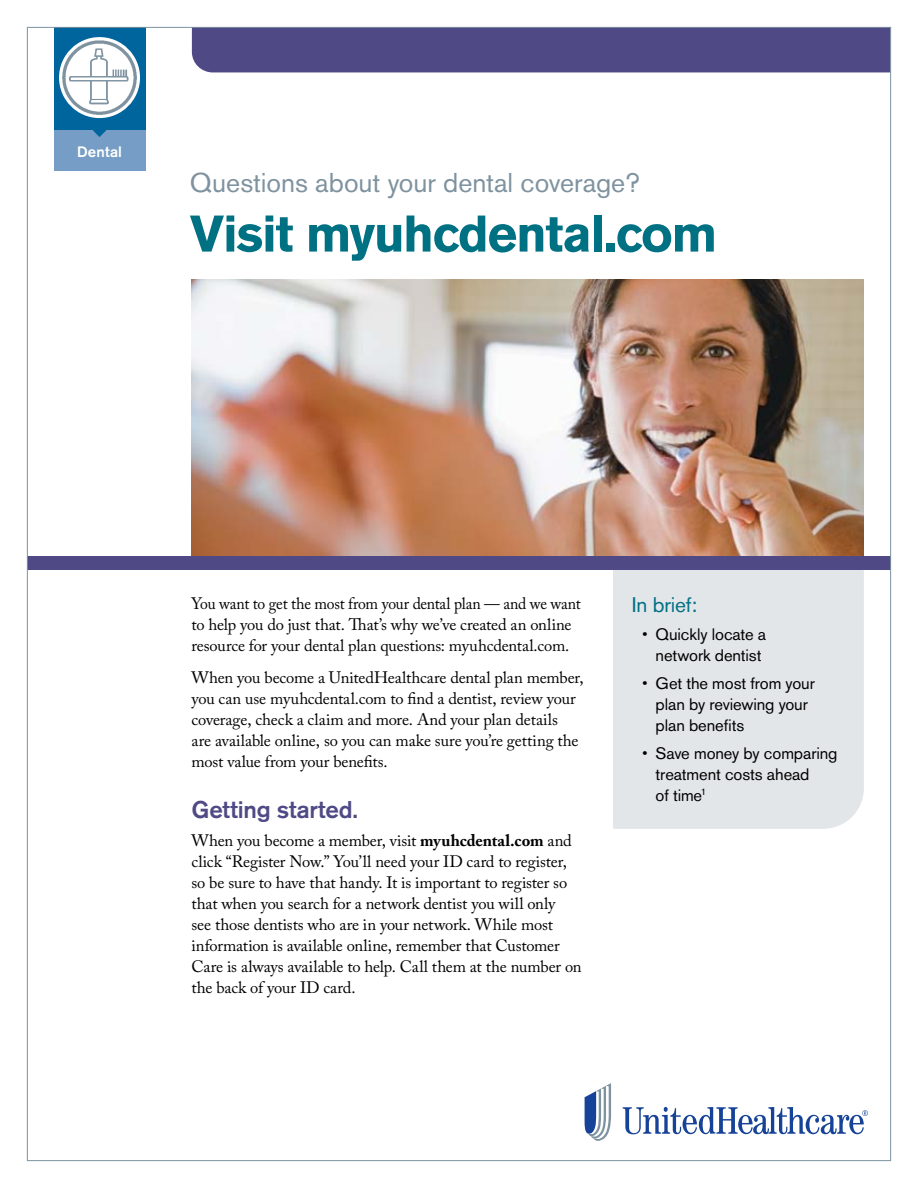
<style>
.page{position:relative;width:918px;height:1188px;background:#fff}
.page>*{position:absolute;margin:0;border:0;box-sizing:border-box;transform-origin:0 0}
.t1{font:700 51px "Akzidenz Grotesk BE";letter-spacing:-.025em;color:#007083}
.t2{font:27px "Akzidenz Grotesk BE";letter-spacing:-.005em;color:#7e929f}
.t3{font:500 24px "Akzidenz Grotesk BE";letter-spacing:-.005em;color:#4f4a85}
.t4{font:21px "Akzidenz Grotesk BE";letter-spacing:-.01em;color:#007083}
.t5{font:16.5px/21px "Adobe Caslon Pro";letter-spacing:-.01em;color:#000}
.t6{font:16.5px/21px "Adobe Caslon Pro";letter-spacing:-.01em;color:#000;scale:.95 1}
.t7{font:16.5px/21px "Akzidenz Grotesk BE";letter-spacing:-.005em;color:#000}
.t8{font:500 15px "Akzidenz Grotesk BE";letter-spacing:.01em;color:#fff}
.s1{font-weight:700}
.s2{font-family:"Adobe Caslon Pro"}
</style>
<div class="page">
<div style="left:613px;top:570px;width:251px;height:259px;background:#e3e6e9"></div>
<img style="left:191px;top:280px;width:673px;height:276px">
<div style="left:192px;top:29px;width:697px;height:43px;background:#4f4a85"></div>
<div style="left:54px;top:27px;width:91px;height:109px;background:#00649d"></div>
<div style="left:54px;top:130px;width:91px;height:41px;background:#759dc5"></div>
<div style="left:59px;top:37px;width:81px;height:81px;background:#fff;border-radius:50%"></div>
<svg style="left:93px;top:130px;width:13px;height:7px"></svg>
<svg style="left:623px;top:1107px;width:245px;height:27px"></svg>
<svg style="left:585px;top:1083px;width:26px;height:58px"></svg>
<div style="left:27px;top:556px;width:864px;height:14px;background:#4f4a85"></div>
<img style="left:62px;top:40px;width:75px;height:75px">
<p class="t8" style="left:77px;top:142px;width:46px">Dental</p>
<h2 class="t2" style="left:190px;top:166px;width:451px">Questions about your dental coverage?</h2>
<h1 class="t1" style="left:190px;top:204px;width:529px">Visit myuhcdental.com</h1>
<p class="t6" style="left:191px;top:593px;width:411px">You want to get the most from your dental plan — and we want to help you do just that. That’s why we’ve created an online resource for your dental plan questions: myuhcdental.com.</p>
<p class="t5" style="left:191px;top:667px;width:394px">When you become a UnitedHealthcare dental plan member, you can use myuhcdental.com to find a dentist, review your coverage, check a claim and more. And your plan details<br>are available online, so you can make sure you’re getting the most value from your benefits.</p>
<h3 class="t3" style="left:191px;top:795px;width:168px">Getting started.</h3>
<p class="t5" style="left:191px;top:830px;width:392px">When you become a member, visit <span class="s1">myuhcdental.com</span> and click “Register Now.” You’ll need your ID card to register, so be sure to have that handy. It is important to register so that when you search for a network dentist you will only<br>see those dentists who are in your network. While most information is available online, remember that Customer Care is always available to help. Call them at the number on the back of your ID card.</p>
<p class="t4" style="left:632px;top:593px;width:67px">In brief:</p>
<p class="t7" style="left:642px;top:624px;width:125px;text-align:center"><span class="s2">•</span> Quickly locate a network dentist</p>
<p class="t7" style="left:656px;top:673px;width:161px;text-indent:-13px"><span class="s2">•</span> Get the most from your plan by reviewing your plan benefits</p>
<p class="t7" style="left:656px;top:742px;width:183px;text-indent:-13px"><span class="s2">•</span> Save money by comparing treatment costs ahead<br>of time<sup>1</sup></p>
</div>
